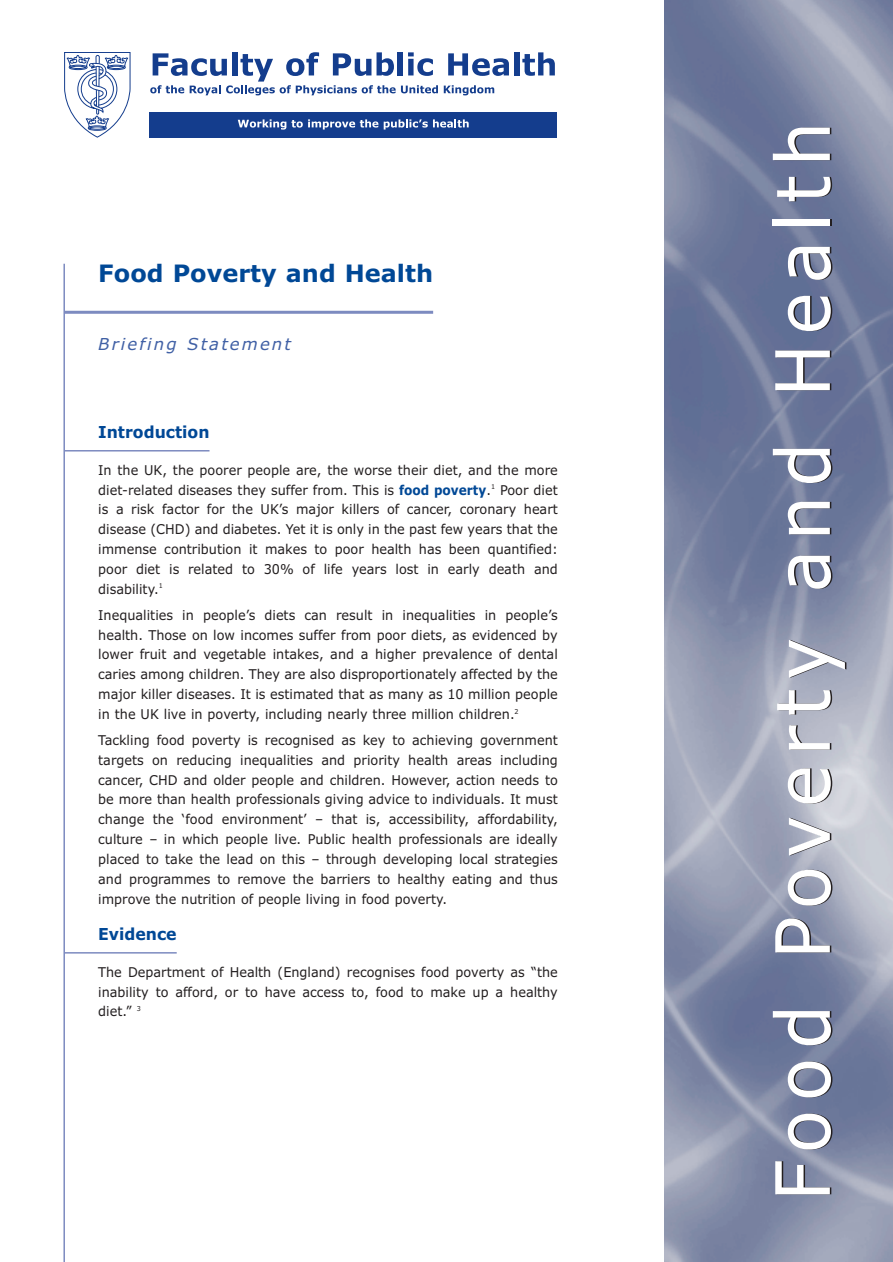
<style>
.page{position:relative;width:893px;height:1262px;background:#fff}
.page>*{position:absolute;margin:0;border:0;box-sizing:border-box;transform-origin:0 0}
.t1{font:75px "Verdana";letter-spacing:.125em;color:#fff;scale:.95 1}
.t2{font:700 24px "Verdana";color:#004896}
.t3{font:700 16.5px "Verdana";color:#004896;scale:.95 1}
.t4{font:italic 16.5px "Verdana";letter-spacing:.125em;color:#4060a5}
.t5{font:13.5px/19.8px "Verdana";color:#231f20;text-align:justify;scale:.95 1}
.s1{font-weight:700;color:#004896}
</style>
<div class="page">
<img style="left:664px;top:0;width:228px;height:1261px">
<hr style="left:64px;top:450px;width:145px;height:1px;background:#7d8bc0">
<hr style="left:64px;top:952px;width:113px;height:1px;background:#7d8bc0">
<hr style="left:64px;top:311px;width:369px;height:3px;background:#7d8bc0">
<div style="left:398px;top:52px;width:5px;height:23px;background:#143d8d"></div>
<svg style="left:408px;top:52px;width:25px;height:24px"></svg>
<svg style="left:448px;top:53px;width:61px;height:23px"></svg>
<div style="left:514px;top:52px;width:5px;height:23px;background:#143d8d"></div>
<svg style="left:522px;top:52px;width:33px;height:24px"></svg>
<svg style="left:150px;top:52px;width:245px;height:43px"></svg>
<svg style="left:401px;top:85px;width:37px;height:8px"></svg>
<svg style="left:444px;top:85px;width:50px;height:10px"></svg>
<div style="left:150px;top:112px;width:407px;height:25px;background:#143d8d"></div>
<svg style="left:238px;top:119px;width:230px;height:11px"></svg>
<svg style="left:64px;top:52px;width:67px;height:86px"></svg>
<hr style="left:63px;top:264px;width:2px;height:997px;background:#7d8bc0">
<h2 class="t2" style="left:98px;top:264px;width:336px">Food Poverty and Health</h2>
<p class="t4" style="left:98px;top:337px;width:194px">Briefing Statement</p>
<p class="t3" style="left:98px;top:425px;width:119px">Introduction</p>
<p class="t5" style="left:98px;top:461px;width:485px">In the UK, the poorer people are, the worse their diet, and the more diet-related diseases they suffer from. This is <span class="s1">food poverty</span>.<sup>1</sup> Poor diet is a risk factor for the UK’s major killers of cancer, coronary heart disease (CHD) and diabetes. Yet it is only in the past few years that the immense contribution it makes to poor health has been quantified: poor diet is related to 30% of life years lost in early death and disability.<sup>1</sup></p>
<p class="t5" style="left:98px;top:606px;width:485px">Inequalities in people’s diets can result in inequalities in people’s health. Those on low incomes suffer from poor diets, as evidenced by lower fruit and vegetable intakes, and a higher prevalence of dental caries among children. They are also disproportionately affected by the major killer diseases. It is estimated that as many as 10 million people in the UK live in poverty, including nearly three million children.<sup>2</sup></p>
<p class="t5" style="left:98px;top:731px;width:485px">Tackling food poverty is recognised as key to achieving government targets on reducing inequalities and priority health areas including cancer, CHD and older people and children. However, action needs to be more than health professionals giving advice to individuals. It must change the ‘food environment’ – that is, accessibility, affordability, culture – in which people live. Public health professionals are ideally placed to take the lead on this – through developing local strategies and programmes to remove the barriers to healthy eating and thus improve the nutrition of people living in food poverty.</p>
<p class="t3" style="left:98px;top:927px;width:84px">Evidence</p>
<p class="t5" style="left:98px;top:963px;width:485px">The Department of Health (England) recognises food poverty as “the inability to afford, or to have access to, food to make up a healthy diet.” <sup>3</sup></p>
<h1 class="t1" style="left:772px;top:1201px;width:1138px;rotate:-90deg">Food Poverty and Health</h1>
</div>
